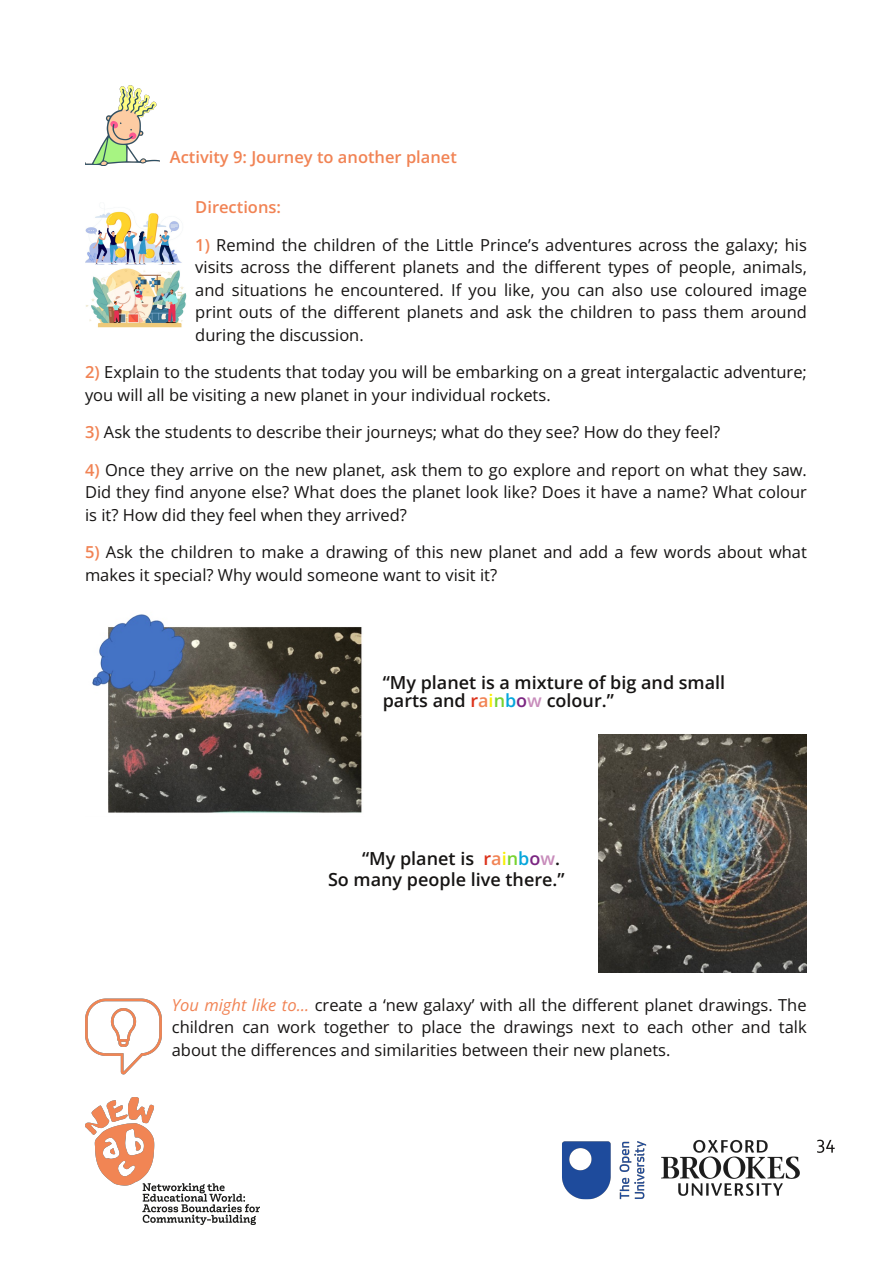
<style>
.page{position:relative;width:893px;height:1263px;background:#fff}
.page>*{position:absolute;margin:0;border:0;box-sizing:border-box;transform-origin:0 0}
.t1{font:600 18px/18px "Open Sans";color:#161413}
.t2{font:16.5px/22.5px "Open Sans";color:#161413;text-align:justify}
.t3{font:600 16.5px "Open Sans";color:#f18354}
.s1{font-weight:600;color:#f18354}
.s2{color:#db3019}
.s3{color:#f18354}
.s4{color:#f7ef01}
.s5{color:#79d330}
.s6{color:#05a6db}
.s7{color:#7b2682}
.s8{color:#c88cbb}
.s9{font-style:italic;color:#f18354}
</style>
<div class="page">
<img style="left:85px;top:1097px;width:174px;height:128px">
<svg style="left:817px;top:1140px;width:18px;height:13px"></svg>
<img style="left:562px;top:1141px;width:85px;height:59px">
<img style="left:661px;top:1140px;width:138px;height:56px">
<img style="left:85px;top:85px;width:74px;height:81px">
<img style="left:86px;top:268px;width:100px;height:60px">
<img style="left:85px;top:209px;width:97px;height:56px">
<img style="left:85px;top:998px;width:77px;height:77px">
<img style="left:92px;top:614px;width:270px;height:199px">
<img style="left:598px;top:734px;width:209px;height:238px">
<p class="t3" style="left:170px;top:145px;width:289px">Activity 9: Journey to another planet</p>
<p class="t3" style="left:195px;top:196px;width:87px">Directions:</p>
<p class="t2" style="left:195px;top:233px;width:613px"><span class="s1">1)</span> Remind the children of the Little Prince’s adventures across the galaxy; his visits across the different planets and the different types of people, animals, and situations he encountered. If you like, you can also use coloured image print outs of the different planets and ask the children to pass them around during the discussion.</p>
<p class="t2" style="left:85px;top:361px;width:723px"><span class="s1">2)</span> Explain to the students that today you will be embarking on a great intergalactic adventure; you will all be visiting a new planet in your individual rockets.</p>
<p class="t2" style="left:85px;top:421px;width:637px"><span class="s1">3)</span> Ask the students to describe their journeys; what do they see? How do they feel?</p>
<p class="t2" style="left:85px;top:458px;width:723px"><span class="s1">4)</span> Once they arrive on the new planet, ask them to go explore and report on what they saw.<br>Did they find anyone else? What does the planet look like? Does it have a name? What colour is it? How did they feel when they arrived?</p>
<p class="t2" style="left:85px;top:541px;width:723px"><span class="s1">5)</span> Ask the children to make a drawing of this new planet and add a few words about what makes it special? Why would someone want to visit it?</p>
<p class="t1" style="left:383px;top:672px;width:344px">“My planet is a mixture of big and small parts and <span class="s2">r</span><span class="s3">a</span><span class="s4">i</span><span class="s5">n</span><span class="s6">b</span><span class="s7">o</span><span class="s8">w</span> colour.”</p>
<p class="t1" style="left:328px;top:848px;width:238px;line-height:21px;text-align:right">“My planet is <span class="s2">r</span><span class="s3">a</span><span class="s4">i</span><span class="s5">n</span><span class="s6">b</span><span class="s7">o</span><span class="s8">w</span>.<br>So many people live there.”</p>
<p class="t2" style="left:172px;top:993px;width:636px"><span class="s9">You might like to…</span> create a ‘new galaxy’ with all the different planet drawings. The children can work together to place the drawings next to each other and talk about the differences and similarities between their new planets.</p>
</div>
